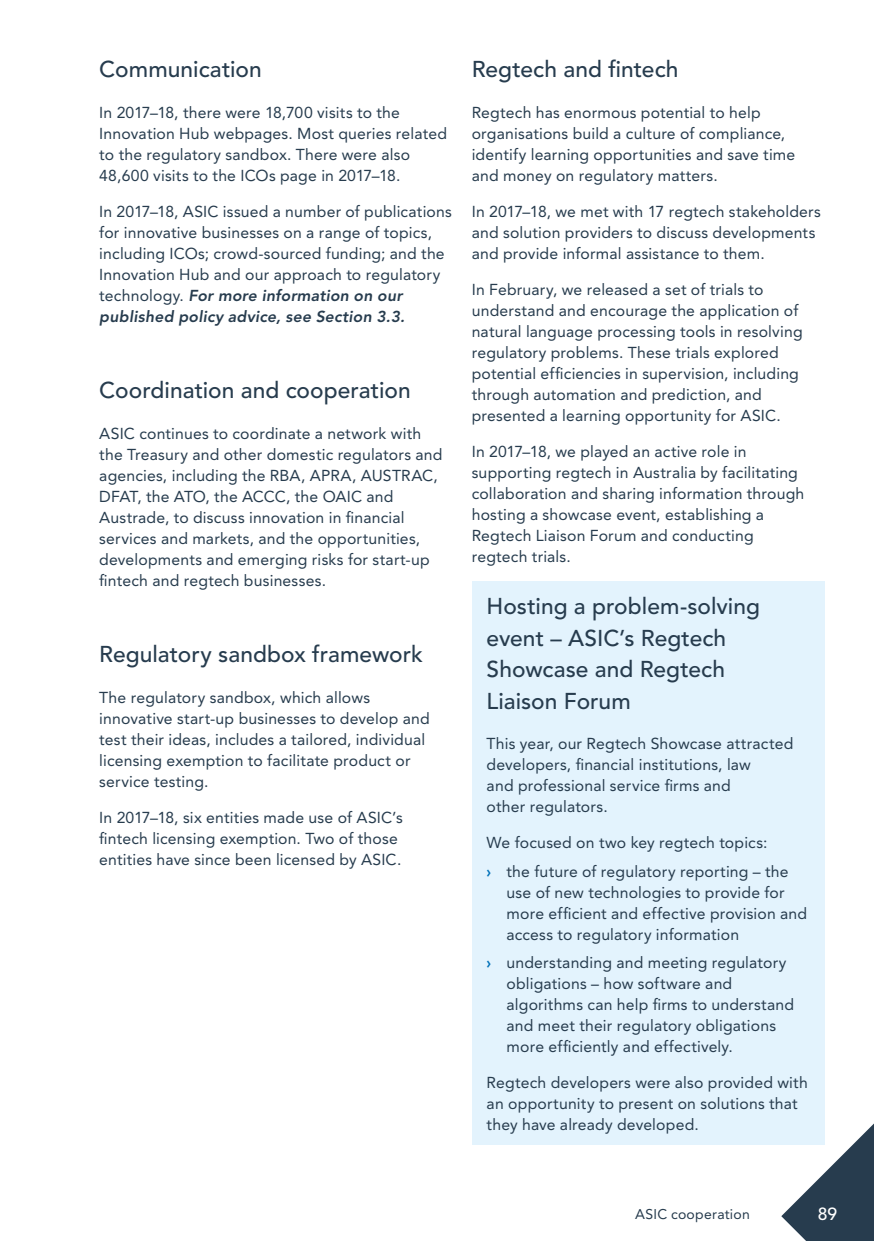
<style>
.page{position:relative;width:874px;height:1241px;background:#fff}
.page>*{position:absolute;margin:0;border:0;box-sizing:border-box;transform-origin:0 0}
._01_Head_2{font:500 22.75px/31.5px "Avenir";color:#273c4e}
.t1{font:500 17.5px "Avenir";color:#fff}
._02_Body{font:15.75px/21px "Avenir";letter-spacing:.01em;color:#273c4e}
._02_Body_b4_Bullet{font:15.75px "Avenir";letter-spacing:.015em;color:#273c4e}
.t2{font:14px "Avenir";letter-spacing:.015em;color:#273c4e}
.s1{font-weight:800;font-style:italic}
.s2{font-weight:800;color:#0071b9}
</style>
<div class="page">
<svg style="left:780px;top:1108px;width:93px;height:132px"></svg>
<div style="left:471px;top:581px;width:352px;height:563px;background:#e3f3fd"></div>
<h3 class="_01_Head_2" style="left:99px;top:54px;width:164px">Communication</h3>
<p class="_02_Body" style="left:99px;top:102px;width:349px">In 2017–18, there were 18,700 visits to the Innovation Hub webpages. Most queries related to the regulatory sandbox. There were also 48,600 visits to the ICOs page in 2017–18.</p>
<p class="_02_Body" style="left:99px;top:201px;width:354px">In 2017–18, ASIC issued a number of publications for innovative businesses on a range of topics, including ICOs; crowd-sourced funding; and the Innovation Hub and our approach to regulatory technology. <span class="s1">For more information on our published policy advice, see Section 3.3.</span></p>
<h3 class="_01_Head_2" style="left:99px;top:375px;width:313px">Coordination and cooperation</h3>
<p class="_02_Body" style="left:99px;top:423px;width:344px">ASIC continues to coordinate a network with the Treasury and other domestic regulators and agencies, including the RBA, APRA, AUSTRAC, DFAT, the ATO, the ACCC, the OAIC and Austrade, to discuss innovation in financial services and markets, and the opportunities, developments and emerging risks for start-up fintech and regtech businesses.</p>
<h3 class="_01_Head_2" style="left:99px;top:639px;width:325px">Regulatory sandbox framework</h3>
<p class="_02_Body" style="left:99px;top:687px;width:332px">The regulatory sandbox, which allows innovative start-up businesses to develop and test their ideas, includes a tailored, individual licensing exemption to facilitate product or service testing.</p>
<p class="_02_Body" style="left:99px;top:807px;width:305px">In 2017–18, six entities made use of ASIC’s fintech licensing exemption. Two of those entities have since been licensed by ASIC.</p>
<h3 class="_01_Head_2" style="left:471px;top:54px;width:208px">Regtech and fintech</h3>
<p class="_02_Body" style="left:471px;top:102px;width:325px">Regtech has enormous potential to help organisations build a culture of compliance, identify learning opportunities and save time and money on regulatory matters.</p>
<p class="_02_Body" style="left:471px;top:201px;width:350px">In 2017–18, we met with 17 regtech stakeholders and solution providers to discuss developments and provide informal assistance to them.</p>
<p class="_02_Body" style="left:471px;top:279px;width:332px">In February, we released a set of trials to understand and encourage the application of natural language processing tools in resolving regulatory problems. These trials explored potential efficiencies in supervision, including through automation and prediction, and presented a learning opportunity for ASIC.</p>
<p class="_02_Body" style="left:471px;top:441px;width:334px">In 2017–18, we played an active role in supporting regtech in Australia by facilitating collaboration and sharing information through hosting a showcase event, establishing a Regtech Liaison Forum and conducting regtech trials.</p>
<h3 class="_01_Head_2" style="left:486px;top:591px;width:275px">Hosting a problem-solving event – ASIC’s Regtech<br>Showcase and Regtech<br>Liaison Forum</h3>
<p class="_02_Body" style="left:486px;top:733px;width:308px">This year, our Regtech Showcase attracted developers, financial institutions, law<br>and professional service firms and<br>other regulators.</p>
<p class="_02_Body_b4_Bullet" style="left:486px;top:833px;width:282px">We focused on two key regtech topics:</p>
<p class="_02_Body" style="left:506px;top:860px;width:302px;text-indent:-20px"><span class="s2">›</span> the future of regulatory reporting – the use of new technologies to provide for more efficient and effective provision and access to regulatory information</p>
<p class="_02_Body" style="left:506px;top:952px;width:289px;text-indent:-20px"><span class="s2">›</span> understanding and meeting regulatory obligations – how software and algorithms can help firms to understand and meet their regulatory obligations more efficiently and effectively.</p>
<p class="_02_Body" style="left:486px;top:1072px;width:322px">Regtech developers were also provided with an opportunity to present on solutions that they have already developed.</p>
<p class="t2" style="left:635px;top:1206px;width:116px">ASIC cooperation</p>
<p class="t1" style="left:817px;top:1203px;width:21px">89</p>
</div>
